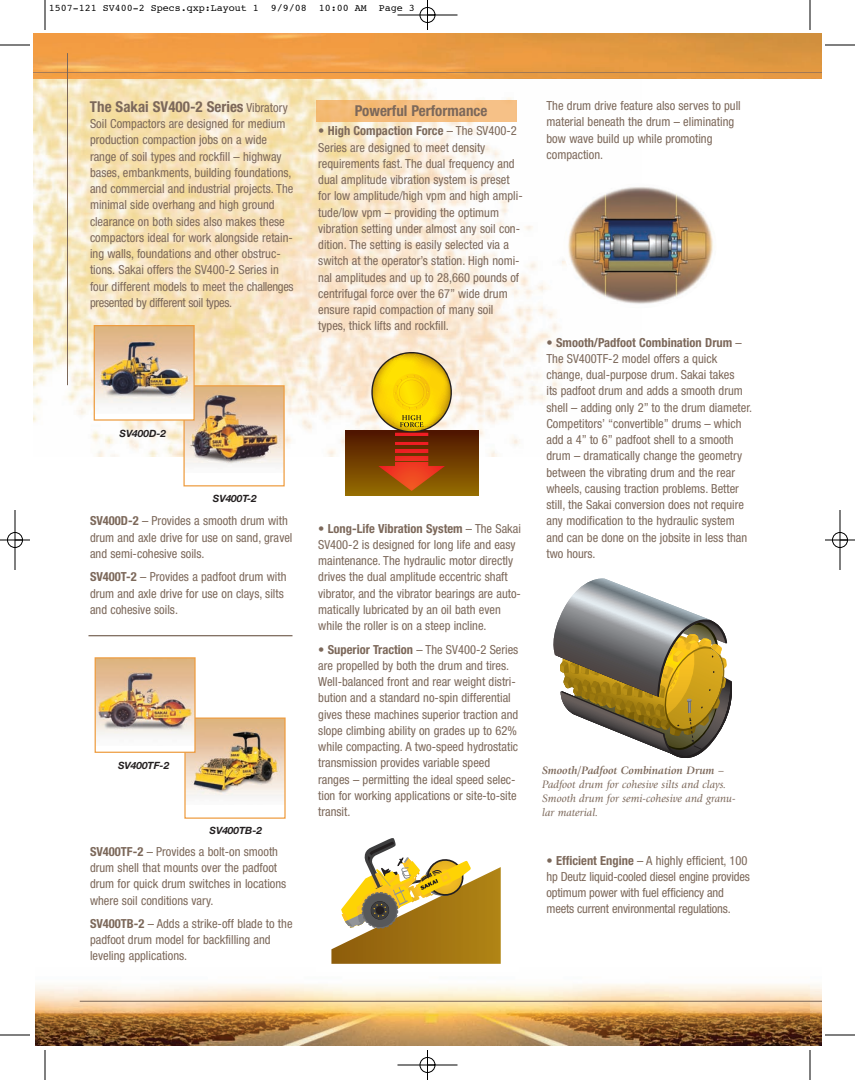
<style>
.page{position:relative;width:855px;height:1080px;background:#fff}
.page>*{position:absolute;margin:0;border:0;box-sizing:border-box;transform-origin:0 0}
.t1{font:700 condensed 15px "Helvetica Neue";color:#7c685a}
.t2{font:condensed 12.5px/16.2px "Helvetica Neue";color:#7c685a}
.t3{font:italic 11.25px/13.8px "Giovanni";color:#7c685a}
.t4{font:10px "Courier";color:#000}
.t5{font:italic 700 10px "Helvetica Neue";color:#231f20}
.s1{font-weight:400;font-size:12.5px}
.s2{font-weight:700}
</style>
<div class="page">
<img style="left:34px;top:79px;width:532px;height:377px">
<img style="left:34px;top:34px;width:787px;height:45px">
<img style="left:809px;top:992px;width:12px;height:53px">
<img style="left:35px;top:976px;width:774px;height:69px">
<img style="left:316px;top:101px;width:200px;height:21px">
<hr style="left:80px;top:1001px;width:741px;height:1px;background:#7c685a">
<hr style="left:67px;top:53px;width:1px;height:332px;background:#7c685a">
<img style="left:34px;top:72px;width:787px;height:1px">
<svg style="left:331px;top:838px;width:170px;height:126px"></svg>
<svg style="left:554px;top:578px;width:178px;height:180px"></svg>
<div style="left:345px;top:430px;width:133px;height:65px;background:linear-gradient(to bottom,#4e1400,#956c00)"></div>
<svg style="left:366px;top:352px;width:91px;height:139px;background:#c38c2a"></svg>
<img style="left:185px;top:387px;width:98px;height:78px">
<div style="left:183px;top:385px;width:102px;height:101px;border:1px solid #ee9d41"></div>
<div style="left:95px;top:326px;width:98px;height:93px;background:#fff"></div>
<img style="left:96px;top:327px;width:97px;height:77px">
<div style="left:94px;top:325px;width:101px;height:96px;border:1px solid #ee9d41"></div>
<img style="left:186px;top:719px;width:98px;height:78px">
<div style="left:184px;top:717px;width:102px;height:102px;border:1px solid #ee9d41"></div>
<div style="left:96px;top:659px;width:98px;height:93px;background:#fff"></div>
<img style="left:97px;top:659px;width:97px;height:77px">
<div style="left:95px;top:657px;width:101px;height:96px;border:1px solid #ee9d41"></div>
<hr style="left:88px;top:635px;width:204px;height:1px;background:#7c685a">
<img style="left:563px;top:184px;width:154px;height:124px;border-radius:50%">
<hr style="left:45px;top:0;width:1px;height:30px;background:#000">
<hr style="left:0;top:45px;width:30px;height:1px;background:#000">
<hr style="left:810px;top:0;width:1px;height:30px;background:#000">
<hr style="left:825px;top:45px;width:30px;height:1px;background:#000">
<hr style="left:45px;top:1050px;width:1px;height:30px;background:#000">
<hr style="left:0;top:1035px;width:30px;height:1px;background:#000">
<hr style="left:810px;top:1050px;width:1px;height:30px;background:#000">
<hr style="left:825px;top:1035px;width:30px;height:1px;background:#000">
<hr style="left:398px;top:15px;width:60px;height:1px;background:#000">
<hr style="left:398px;top:1065px;width:60px;height:1px;background:#000">
<hr style="left:15px;top:510px;width:1px;height:60px;background:#000">
<hr style="left:840px;top:510px;width:1px;height:60px;background:#000">
<hr style="left:427px;top:0;width:1px;height:30px;background:#000">
<hr style="left:427px;top:1050px;width:1px;height:30px;background:#000">
<hr style="left:0;top:540px;width:30px;height:1px;background:#000">
<hr style="left:825px;top:540px;width:30px;height:1px;background:#000">
<div style="left:420px;top:7px;width:15px;height:16px;border:1px solid #000;border-radius:50%"></div>
<div style="left:420px;top:1057px;width:15px;height:16px;border:1px solid #000;border-radius:50%"></div>
<div style="left:7px;top:532px;width:16px;height:16px;border:1px solid #000;border-radius:50%"></div>
<div style="left:832px;top:532px;width:16px;height:16px;border:1px solid #000;border-radius:50%"></div>
<p class="t4" style="left:49px;top:4px;width:368px">1507-121 SV400-2 Specs.qxp:Layout 1 9/9/08 10:00 AM Page 3</p>
<p class="t1" style="left:90px;top:101px;width:199px">The Sakai SV400-2 Series <span class="s1">Vibratory</span></p>
<p class="t2" style="left:90px;top:117px;width:205px">Soil Compactors are designed for medium production compaction jobs on a wide range of soil types and rockfill – highway bases, embankments, building foundations, and commercial and industrial projects. The minimal side overhang and high ground clearance on both sides also makes these compactors ideal for work alongside retain&shy;ing walls, foundations and other obstruc&shy;tions. Sakai offers the SV400-2 Series in four different models to meet the challenges presented by different soil types.</p>
<p class="t5" style="left:120px;top:430px;width:48px">SV400D-2</p>
<p class="t5" style="left:213px;top:495px;width:45px">SV400T-2</p>
<p class="t2" style="left:90px;top:514px;width:204px"><span class="s2">SV400D-2</span> – Provides a smooth drum with drum and axle drive for use on sand, gravel and semi-cohesive soils.</p>
<p class="t2" style="left:90px;top:570px;width:198px"><span class="s2">SV400T-2</span> – Provides a padfoot drum with drum and axle drive for use on clays, silts and cohesive soils.</p>
<p class="t5" style="left:118px;top:762px;width:53px">SV400TF-2</p>
<p class="t5" style="left:210px;top:827px;width:54px">SV400TB-2</p>
<p class="t2" style="left:90px;top:844px;width:198px"><span class="s2">SV400TF-2</span> – Provides a bolt-on smooth drum shell that mounts over the padfoot drum for quick drum switches in locations where soil conditions vary.</p>
<p class="t2" style="left:90px;top:916px;width:204px"><span class="s2">SV400TB-2</span> – Adds a strike-off blade to the padfoot drum model for backfilling and leveling applications.</p>
<p class="t1" style="left:355px;top:105px;width:134px">Powerful Performance</p>
<p class="t2" style="left:318px;top:124px;width:206px"><span class="s2">• High Compaction Force</span> – The SV400-2<br>Series are designed to meet density requirements fast. The dual frequency and dual amplitude vibration system is preset for low amplitude/high vpm and high ampli&shy;tude/low vpm – providing the optimum vibration setting under almost any soil con&shy;dition. The setting is easily selected via a switch at the operator’s station. High nomi&shy;nal amplitudes and up to 28,660 pounds of centrifugal force over the 67” wide drum ensure rapid compaction of many soil types, thick lifts and rockfill.</p>
<p class="t2" style="left:318px;top:521px;width:204px"><span class="s2">• Long-Life Vibration System</span> – The Sakai SV400-2 is designed for long life and easy maintenance. The hydraulic motor directly drives the dual amplitude eccentric shaft vibrator, and the vibrator bearings are auto&shy;matically lubricated by an oil bath even while the roller is on a steep incline.</p>
<p class="t2" style="left:318px;top:642px;width:202px"><span class="s2">• Superior Traction</span> – The SV400-2 Series are propelled by both the drum and tires.<br>Well-balanced front and rear weight distri&shy;bution and a standard no-spin differential gives these machines superior traction and slope climbing ability on grades up to 62% while compacting. A two-speed hydrostatic transmission provides variable speed ranges – permitting the ideal speed selec&shy;tion for working applications or site-to-site transit.</p>
<p class="t2" style="left:547px;top:99px;width:196px">The drum drive feature also serves to pull material beneath the drum – eliminating bow wave build up while promoting compaction.</p>
<p class="t2" style="left:547px;top:335px;width:207px"><span class="s2">• Smooth/Padfoot Combination Drum</span> – The SV400TF-2 model offers a quick change, dual-purpose drum. Sakai takes<br>its padfoot drum and adds a smooth drum shell – adding only 2” to the drum diameter.<br>Competitors’ “convertible” drums – which add a 4” to 6” padfoot shell to a smooth drum – dramatically change the geometry between the vibrating drum and the rear wheels, causing traction problems. Better still, the Sakai conversion does not require any modification to the hydraulic system and can be done on the jobsite in less than two hours.</p>
<p class="t3" style="left:542px;top:765px;width:195px"><span class="s2">Smooth/Padfoot Combination Drum</span> – Padfoot drum for cohesive silts and clays.<br>Smooth drum for semi-cohesive and granu&shy;lar material.</p>
<p class="t2" style="left:547px;top:853px;width:205px"><span class="s2">• Efficient Engine</span> – A highly efficient, 100 hp Deutz liquid-cooled diesel engine provides optimum power with fuel efficiency and meets current environmental regulations.</p>
</div>
